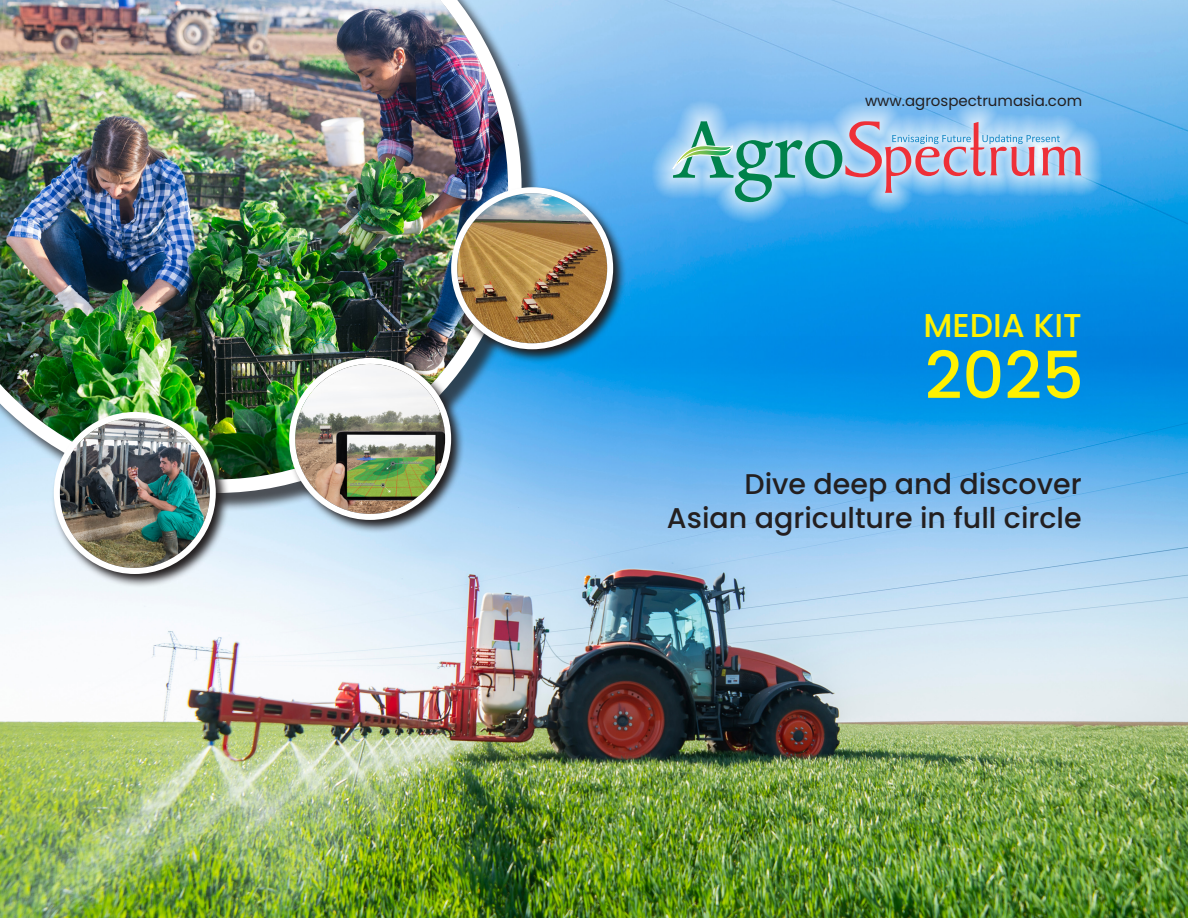
<style>
.page{position:relative;width:1188px;height:918px;background:#fff}
.page>*{position:absolute;margin:0;border:0;box-sizing:border-box;transform-origin:0 0}
.t1{font:500 65.25px "Poppins";color:#fff101}
.t2{font:500 33px "Poppins";color:#fff101}
.t3{font:500 28.5px "Poppins";color:#231f20}
.t4{font:15px "Poppins";color:#231f20}
</style>
<div class="page">
<img style="left:540px;top:0;width:648px;height:336px">
<img style="left:0;top:336px;width:1188px;height:582px">
<div style="left:0;top:0;width:540px;height:512px;background:#231f20;opacity:.75"></div>
<img style="left:0;top:0;width:522px;height:493px">
<img style="left:52px;top:410px;width:178px;height:178px">
<img style="left:60px;top:418px;width:150px;height:150px;border-radius:75px">
<div style="left:54px;top:412px;width:162px;height:162px;border:6px solid #fff;border-radius:50%"></div>
<img style="left:449px;top:185px;width:178px;height:178px">
<img style="left:457px;top:193px;width:150px;height:150px;border-radius:75px">
<div style="left:451px;top:187px;width:162px;height:162px;border:6px solid #fff;border-radius:50%"></div>
<img style="left:287px;top:356px;width:178px;height:178px">
<img style="left:295px;top:364px;width:150px;height:150px;border-radius:75px">
<div style="left:289px;top:358px;width:162px;height:162px;border:6px solid #fff;border-radius:50%"></div>
<svg style="left:651px;top:100px;width:452px;height:123px;background:#3fa7ec"></svg>
<svg style="left:672px;top:0;width:516px;height:202px;background:#88bde7"></svg>
<p class="t4" style="left:865px;top:92px;width:219px">www.agrospectrumasia.com</p>
<p class="t2" style="left:923px;top:306px;width:160px">MEDIA KIT</p>
<p class="t1" style="left:925px;top:338px;width:160px">2025</p>
<p class="t3" style="left:744px;top:468px;width:339px">Dive deep and discover</p>
<p class="t3" style="left:667px;top:502px;width:416px">Asian agriculture in full circle</p>
</div>
